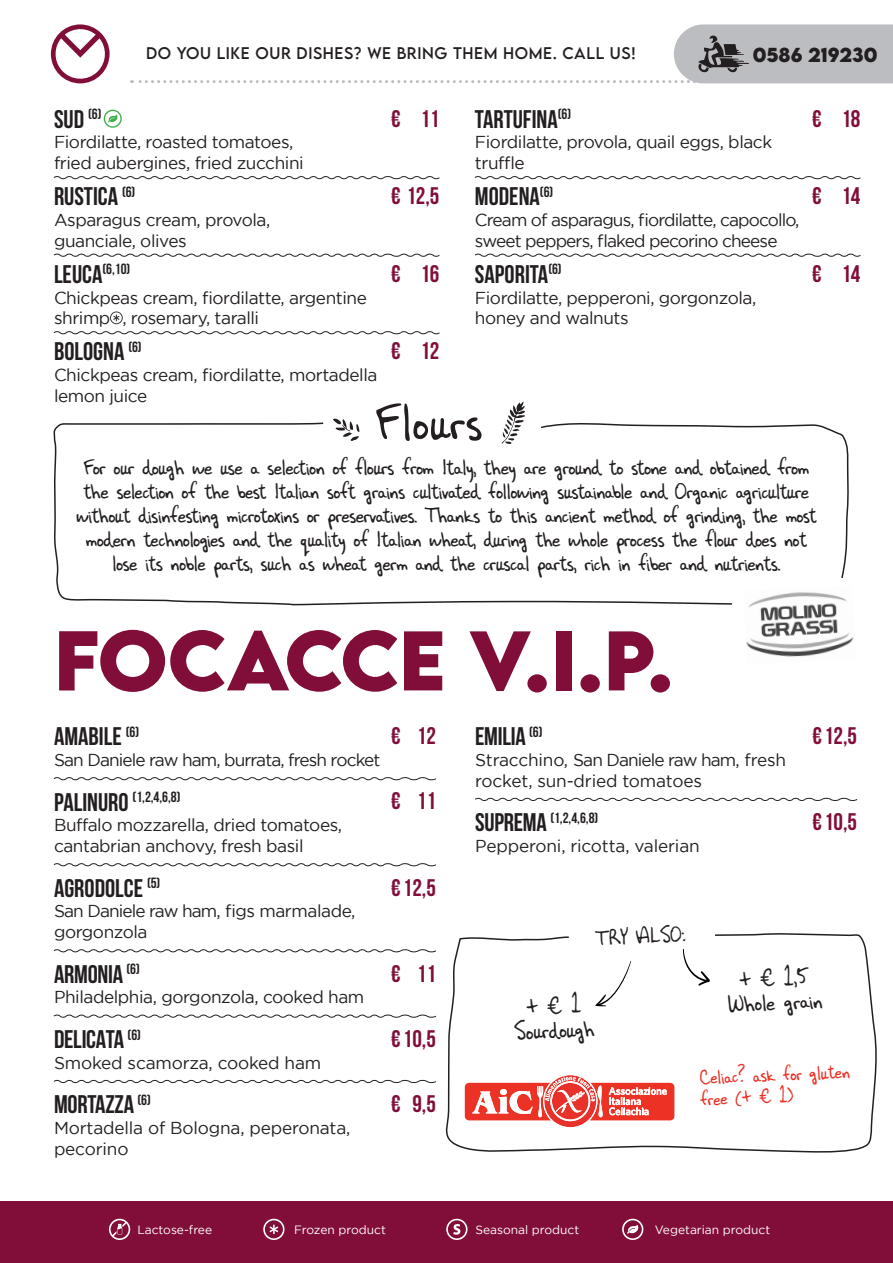
<style>
.page{position:relative;width:893px;height:1263px;background:#fff}
.page>*{position:absolute;margin:0;border:0;box-sizing:border-box;transform-origin:0 0}
.t1{font:700 75px "LEMONMILK";color:#810e39}
.t2{font:60px "GFY Palmer W00";color:#231f20}
.t3{font:27.3px "GFY Palmer W00";color:#231f20}
.t4{font:25.5px/24px "GFY Palmer W00";letter-spacing:-.03em;color:#231f20;text-align:center}
.t5{font:700 25.5px "Bebas Neue";color:#231f20}
.t6{font:24.3px "GFY Palmer W00";color:#231f20}
.t7{font:700 24px "Bebas Neue";color:#810e39}
.t8{font:22.8px/21.5px "GFY Palmer W00";color:#ec3125}
.t9{font:700 18px "LEMONMILK";color:#231f20}
.t10{font:17.25px/20.7px "Gotham";letter-spacing:-.025em;color:#231f20}
.t11{font:17.25px/20.7px "Gotham";letter-spacing:-.05em;color:#231f20}
.t12{font:15px "LEMONMILK";letter-spacing:.04em;color:#231f20}
.t13{font:700 14.85px "Bebas Neue";color:#231f20}
.t14{font:12px "Gotham";color:#fff}
.s1{font-size:25.5px}
</style>
<div class="page">
<svg style="left:51px;top:24px;width:59px;height:60px"></svg>
<svg style="left:132px;top:24px;width:761px;height:59px"></svg>
<svg style="left:53px;top:863px;width:383px;height:4px"></svg>
<svg style="left:53px;top:949px;width:383px;height:4px"></svg>
<svg style="left:53px;top:1014px;width:383px;height:4px"></svg>
<svg style="left:53px;top:1079px;width:383px;height:5px"></svg>
<svg style="left:53px;top:777px;width:383px;height:4px"></svg>
<div style="left:0;top:1201px;width:893px;height:62px;background:#810e39"></div>
<svg style="left:109px;top:1219px;width:21px;height:21px"></svg>
<svg style="left:263px;top:1219px;width:22px;height:21px"></svg>
<svg style="left:475px;top:797px;width:383px;height:4px"></svg>
<svg style="left:445px;top:933px;width:432px;height:307px"></svg>
<svg style="left:474px;top:176px;width:387px;height:4px"></svg>
<svg style="left:474px;top:253px;width:387px;height:4px"></svg>
<svg style="left:507px;top:401px;width:18px;height:20px"></svg>
<svg style="left:333px;top:418px;width:12px;height:3px"></svg>
<svg style="left:53px;top:421px;width:680px;height:185px"></svg>
<img style="left:746px;top:592px;width:108px;height:65px">
<svg style="left:53px;top:176px;width:387px;height:4px"></svg>
<svg style="left:53px;top:253px;width:387px;height:4px"></svg>
<svg style="left:53px;top:331px;width:387px;height:4px"></svg>
<svg style="left:104px;top:110px;width:18px;height:18px"></svg>
<svg style="left:110px;top:311px;width:13px;height:13px"></svg>
<svg style="left:539px;top:421px;width:310px;height:159px"></svg>
<svg style="left:526px;top:992px;width:55px;height:22px"></svg>
<p class="t12" style="left:146px;top:43px;width:491px">DO YOU LIKE OUR DISHES? WE BRING THEM HOME. CALL US!</p>
<p class="t9" style="left:753px;top:43px;width:126px">0586 219230</p>
<p class="t5" style="left:54px;top:105px;width:49px">SUD <sup>(6)</sup></p>
<p class="t10" style="left:54px;top:132px;width:251px">Fiordilatte, roasted tomatoes, fried aubergines, fried zucchini</p>
<p class="t5" style="left:54px;top:182px;width:83px">RUSTICA <sup>(6)</sup></p>
<p class="t10" style="left:54px;top:209px;width:218px">Asparagus cream, provola, guanciale, olives</p>
<p class="t13" style="left:54px;top:261px;width:78px"><span class="s1">LEUCA</span>(6,10)</p>
<p class="t10" style="left:54px;top:287px;width:314px">Chickpeas cream, fiordilatte, argentine shrimp , rosemary, taralli</p>
<p class="t7" style="left:391px;top:105px;width:11px">€</p>
<p class="t7" style="left:420px;top:105px;width:21px">11</p>
<p class="t7" style="left:391px;top:183px;width:50px">€ 12,5</p>
<p class="t7" style="left:391px;top:260px;width:11px">€</p>
<p class="t7" style="left:420px;top:260px;width:21px">16</p>
<p class="t5" style="left:475px;top:105px;width:98px">TARTUFINA<sup>(6)</sup></p>
<p class="t10" style="left:475px;top:132px;width:299px">Fiordilatte, provola, quail eggs, black truffle</p>
<p class="t5" style="left:475px;top:182px;width:80px">MODENA<sup>(6)</sup></p>
<p class="t11" style="left:475px;top:209px;width:326px">Cream of asparagus, fiordilatte, capocollo, sweet peppers, flaked pecorino cheese</p>
<p class="t5" style="left:475px;top:260px;width:88px">SAPORITA<sup>(6)</sup></p>
<p class="t10" style="left:475px;top:287px;width:283px">Fiordilatte, pepperoni, gorgonzola, honey and walnuts</p>
<p class="t5" style="left:54px;top:338px;width:89px">BOLOGNA <sup>(6)</sup></p>
<p class="t10" style="left:54px;top:364px;width:325px">Chickpeas cream, fiordilatte, mortadella lemon juice</p>
<p class="t7" style="left:391px;top:338px;width:11px">€</p>
<p class="t7" style="left:420px;top:338px;width:21px">12</p>
<p class="t2" style="left:375px;top:384px;width:109px">Flours</p>
<p class="t7" style="left:812px;top:105px;width:11px">€</p>
<p class="t7" style="left:841px;top:105px;width:21px">18</p>
<p class="t7" style="left:812px;top:183px;width:11px">€</p>
<p class="t7" style="left:841px;top:183px;width:21px">14</p>
<p class="t7" style="left:812px;top:260px;width:11px">€</p>
<p class="t7" style="left:841px;top:260px;width:21px">14</p>
<p class="t4" style="left:76px;top:455px;width:742px">For our dough we use a selection of flours from Italy, they are ground to stone and obtained from the selection of the best Italian soft grains cultivated following sustainable and Organic agriculture without disinfesting microtoxins or preservatives. Thanks to this ancient method of grinding, the most modern technologies and the quality of Italian wheat, during the whole process the flour does not lose its noble parts, such as wheat germ and the cruscal parts, rich in fiber and nutrients.</p>
<p class="t1" style="left:54px;top:610px;width:621px">FOCACC E V.I.P.</p>
<p class="t5" style="left:54px;top:722px;width:87px">AMABILE <sup>(6)</sup></p>
<p class="t11" style="left:54px;top:749px;width:328px">San Daniele raw ham, burrata, fresh rocket</p>
<p class="t5" style="left:475px;top:722px;width:69px">EMILIA <sup>(6)</sup></p>
<p class="t10" style="left:475px;top:749px;width:313px">Stracchino, San Daniele raw ham, fresh rocket, sun-dried tomatoes</p>
<p class="t7" style="left:391px;top:723px;width:11px">€</p>
<p class="t7" style="left:417px;top:723px;width:21px">12</p>
<p class="t13" style="left:54px;top:789px;width:128px"><span class="s1">PALINURO</span> (1,2,4,6,8)</p>
<p class="t10" style="left:54px;top:814px;width:290px">Buffalo mozzarella, dried tomatoes, cantabrian anchovy, fresh basil</p>
<p class="t5" style="left:54px;top:874px;width:108px">AGRODOLCE <sup>(5)</sup></p>
<p class="t10" style="left:54px;top:901px;width:303px">San Daniele raw ham, figs marmalade, gorgonzola</p>
<p class="t7" style="left:391px;top:788px;width:11px">€</p>
<p class="t7" style="left:417px;top:788px;width:21px">11</p>
<p class="t7" style="left:391px;top:874px;width:46px">€12,5</p>
<p class="t13" style="left:475px;top:809px;width:125px"><span class="s1">SUPREMA</span> (1,2,4,6,8)</p>
<p class="t10" style="left:475px;top:835px;width:226px">Pepperoni, ricotta, valerian</p>
<p class="t6" style="left:595px;top:922px;width:91px;rotate:-2deg">TRY ALSO:</p>
<p class="t7" style="left:812px;top:723px;width:46px">€12,5</p>
<p class="t7" style="left:812px;top:809px;width:46px">€10,5</p>
<p class="t5" style="left:54px;top:960px;width:87px">ARMONIA <sup>(6)</sup></p>
<p class="t10" style="left:54px;top:987px;width:312px">Philadelphia, gorgonzola, cooked ham</p>
<p class="t5" style="left:54px;top:1025px;width:88px">DELICATA <sup>(6)</sup></p>
<p class="t10" style="left:54px;top:1052px;width:269px">Smoked scamorza, cooked ham</p>
<p class="t5" style="left:54px;top:1090px;width:98px">MORTAZZA <sup>(6)</sup></p>
<p class="t10" style="left:54px;top:1117px;width:298px">Mortadella of Bologna, peperonata, pecorino</p>
<p class="t7" style="left:391px;top:960px;width:11px">€</p>
<p class="t7" style="left:417px;top:960px;width:21px">11</p>
<p class="t7" style="left:391px;top:1025px;width:46px">€10,5</p>
<p class="t7" style="left:391px;top:1091px;width:11px">€</p>
<p class="t7" style="left:412px;top:1091px;width:25px">9,5</p>
<p class="t3" style="left:513px;top:1015px;width:82px;rotate:-3deg">Sourdough</p>
<p class="t3" style="left:738px;top:962px;width:72px;rotate:-3deg">+ € 1,5</p>
<p class="t3" style="left:727px;top:987px;width:97px;rotate:-3deg">Whole grain</p>
<p class="t8" style="left:699px;top:1067px;width:152px;rotate:-2deg">Celiac? ask for gluten free (+ € 1)</p>
<p class="t14" style="left:137px;top:1223px;width:76px">Lactose-free</p>
<p class="t14" style="left:294px;top:1223px;width:93px">Frozen product</p>
<p class="t14" style="left:475px;top:1223px;width:105px">Seasonal product</p>
<p class="t14" style="left:655px;top:1223px;width:117px">Vegetarian product</p>
</div>
